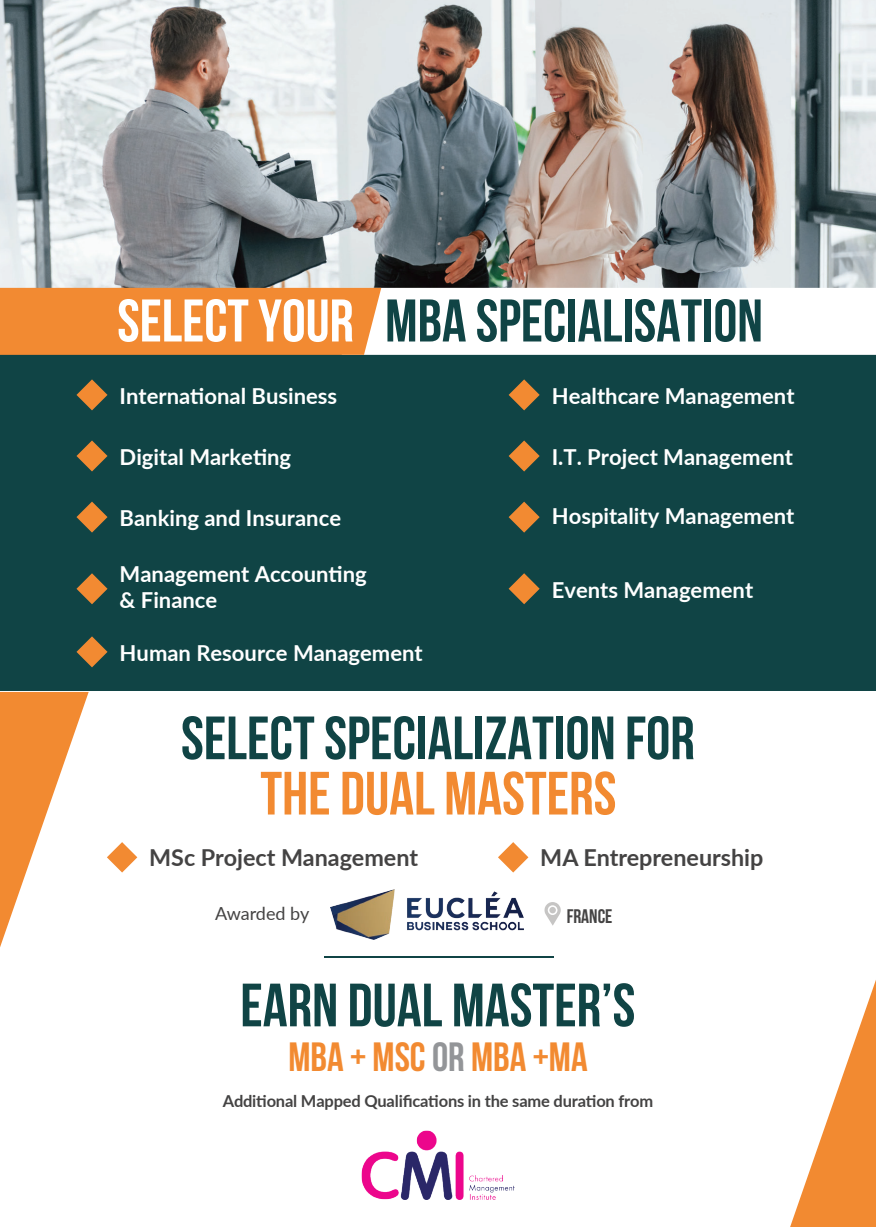
<style>
.page{position:relative;width:876px;height:1227px;background:#fff}
.page>*{position:absolute;margin:0;border:0;box-sizing:border-box;transform-origin:0 0}
.t1{font:700 61px "Bebas Neue";color:#104445}
.t2{font:700 61px "Bebas Neue";color:#f28a31}
.t3{font:700 60px "Bebas Neue";color:#104445}
.t4{font:700 40.8px "Bebas Neue";color:#f28a31}
.t5{font:700 23.4px "Lato";color:#444343}
.t6{font:700 22px/26.4px "Lato";color:#fff}
.t7{font:700 19.6px "Bebas Neue";color:#444343}
.t8{font:18px "Lato";letter-spacing:-.005em;color:#444343}
.t9{font:700 16.4px "Lato";letter-spacing:-.01em;color:#444343}
.s1{color:#fff}
.s2{color:#939598}
</style>
<div class="page">
<div style="left:0;top:355px;width:875px;height:337px;background:#104445"></div>
<img style="left:0;top:0;width:875px;height:288px">
<svg style="left:0;top:288px;width:875px;height:67px"></svg>
<svg style="left:76px;top:379px;width:31px;height:31px"></svg>
<svg style="left:508px;top:379px;width:31px;height:31px"></svg>
<svg style="left:76px;top:440px;width:31px;height:31px"></svg>
<svg style="left:508px;top:440px;width:31px;height:31px"></svg>
<svg style="left:508px;top:573px;width:31px;height:31px"></svg>
<svg style="left:76px;top:573px;width:31px;height:31px"></svg>
<svg style="left:76px;top:501px;width:31px;height:31px"></svg>
<svg style="left:508px;top:501px;width:31px;height:31px"></svg>
<svg style="left:76px;top:636px;width:31px;height:31px"></svg>
<svg style="left:107px;top:842px;width:30px;height:30px"></svg>
<svg style="left:498px;top:842px;width:30px;height:30px"></svg>
<img style="left:330px;top:889px;width:193px;height:50px">
<svg style="left:544px;top:902px;width:16px;height:23px"></svg>
<div style="left:549px;top:906px;width:6px;height:7px;background:#c6c5c4;border-radius:50%"></div>
<svg style="left:0;top:692px;width:89px;height:255px"></svg>
<svg style="left:790px;top:983px;width:85px;height:243px"></svg>
<hr style="left:324px;top:955px;width:229px;height:2px;background:#104445">
<img style="left:361px;top:1130px;width:153px;height:69px">
<h2 class="t3" style="left:117px;top:288px;width:647px"><span class="s1">SELECT YOUR</span> MBA SPECIALISATION</h2>
<p class="t6" style="left:119px;top:381px;width:219px">International Business</p>
<p class="t6" style="left:551px;top:381px;width:244px">Healthcare Management</p>
<p class="t6" style="left:119px;top:442px;width:173px">Digital Marketing</p>
<p class="t6" style="left:551px;top:442px;width:243px">I.T. Project Management</p>
<p class="t6" style="left:119px;top:504px;width:223px">Banking and Insurance</p>
<p class="t6" style="left:551px;top:502px;width:244px">Hospitality Management</p>
<p class="t6" style="left:119px;top:559px;width:248px">Management Accounting &amp; Finance</p>
<p class="t6" style="left:119px;top:638px;width:304px">Human Resource Management</p>
<p class="t6" style="left:551px;top:575px;width:203px">Events Management</p>
<h1 class="t1" style="left:181px;top:704px;width:515px">SELECT SPECIALIZATION FOR</h1>
<h1 class="t2" style="left:260px;top:760px;width:357px">THE DUAL MASTERS</h1>
<p class="t5" style="left:149px;top:840px;width:270px">MSc Project Management</p>
<p class="t5" style="left:540px;top:840px;width:224px">MA Entrepreneurship</p>
<p class="t8" style="left:215px;top:900px;width:96px">Awarded by</p>
<p class="t7" style="left:566px;top:905px;width:47px">FRANCE</p>
<h1 class="t1" style="left:240px;top:971px;width:396px">EARN DUAL MASTER’S</h1>
<h3 class="t4" style="left:288px;top:1034px;width:300px">MBA + MSC <span class="s2">OR</span> MBA +MA</h3>
<p class="t9" style="left:223px;top:1089px;width:432px">Additional Mapped Qualifications in the same duration from</p>
</div>
